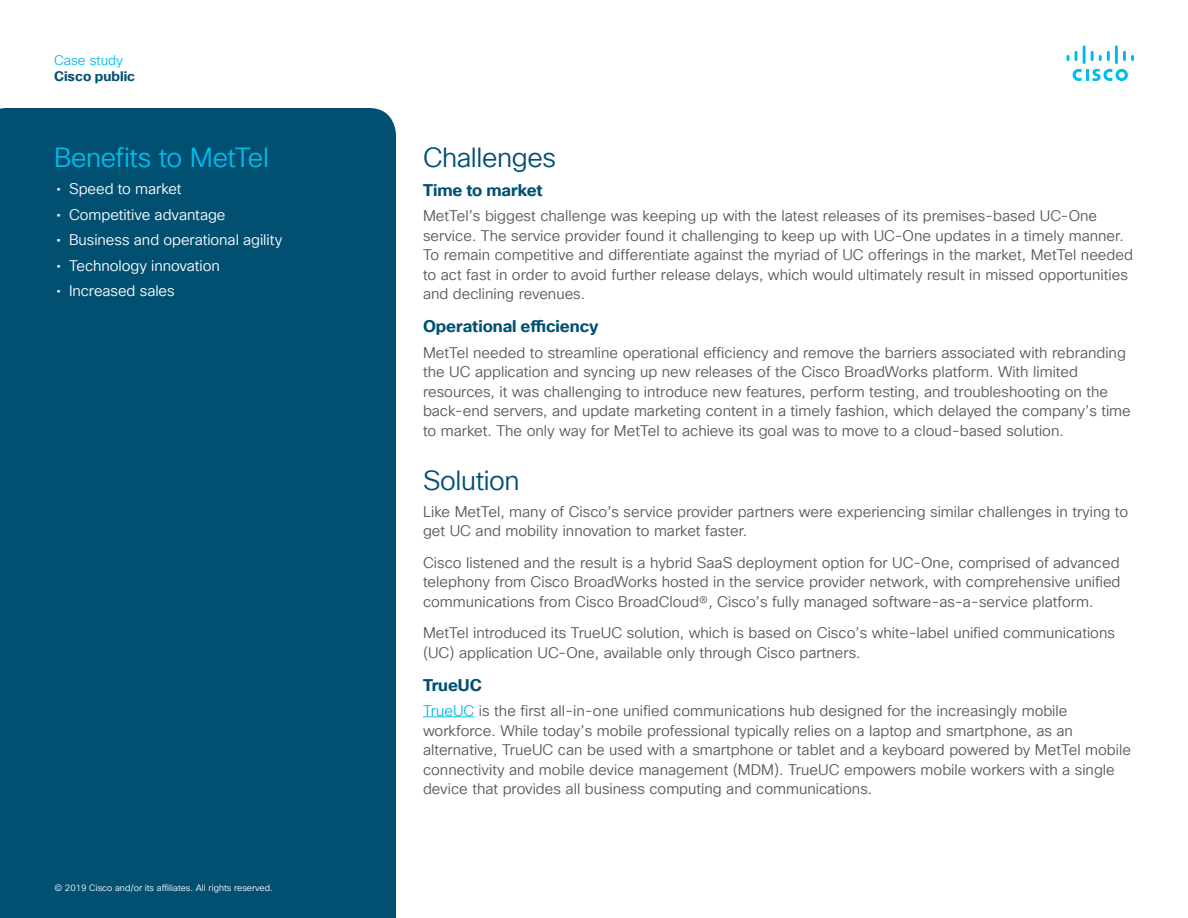
<style>
.page{position:relative;width:1188px;height:918px;background:#fff}
.page>*{position:absolute;margin:0;border:0;box-sizing:border-box;transform-origin:0 0}
.Subhead2_Indigo{font:27px "Cisco Sans TT Light";letter-spacing:-.015em;color:#005073}
.Subhead2_Blue{font:27px "Cisco Sans TT Light";letter-spacing:-.02em;color:#01bcec}
.Subhead3_Indigo{font:700 16.5px "Cisco Sans TT";letter-spacing:-.005em;color:#005073}
.Body{font:15px/19.5px "Cisco Sans TT Light";color:#57585a}
.t1{font:15px "Cisco Sans TT Light";letter-spacing:-.005em;color:#fff}
.t2{font:700 13.5px "Cisco Sans TT";color:#005073}
.t3{font:13.5px "Cisco Sans TT Light";color:#01bcec}
.t4{font:9px "Cisco Sans TT Light";color:#fff}
.s1{font-family:"Cisco Sans TT"}
.s2{color:#01bcec}
</style>
<div class="page">
<svg style="left:1073px;top:69px;width:55px;height:12px"></svg>
<svg style="left:1067px;top:55px;width:2px;height:6px"></svg>
<svg style="left:1075px;top:51px;width:3px;height:10px"></svg>
<hr style="left:1083px;top:45px;width:3px;height:19px;background:#01bcec">
<svg style="left:1091px;top:51px;width:19px;height:10px"></svg>
<hr style="left:1115px;top:45px;width:3px;height:19px;background:#01bcec">
<svg style="left:1123px;top:51px;width:11px;height:10px"></svg>
<div style="left:0;top:108px;width:396px;height:810px;background:#015072"></div>
<hr style="left:423px;top:717px;width:51px;height:1px;background:#01bcec">
<p class="t3" style="left:54px;top:51px;width:71px">Case study</p>
<p class="t2" style="left:54px;top:67px;width:83px">Cisco public</p>
<p class="Subhead2_Blue" style="left:54px;top:140px;width:217px">Benefits to MetTel</p>
<p class="t1" style="left:56px;top:179px;width:127px"><span class="s1">•</span> Speed to market</p>
<p class="t1" style="left:56px;top:205px;width:171px"><span class="s1">•</span> Competitive advantage</p>
<p class="t1" style="left:56px;top:230px;width:227px"><span class="s1">•</span> Business and operational agility</p>
<p class="t1" style="left:56px;top:256px;width:165px"><span class="s1">•</span> Technology innovation</p>
<p class="t1" style="left:56px;top:281px;width:120px"><span class="s1">•</span> Increased sales</p>
<p class="t4" style="left:54px;top:882px;width:220px">© 2019 Cisco and/or its affiliates. All rights reserved.</p>
<p class="Subhead2_Indigo" style="left:423px;top:140px;width:135px">Challenges</p>
<p class="Subhead3_Indigo" style="left:423px;top:179px;width:121px">Time to market</p>
<p class="Body" style="left:423px;top:207px;width:712px">MetTel’s biggest challenge was keeping up with the latest releases of its premises-based UC-One service. The service provider found it challenging to keep up with UC-One updates in a timely manner.<br>To remain competitive and differentiate against the myriad of UC offerings in the market, MetTel needed to act fast in order to avoid further release delays, which would ultimately result in missed opportunities and declining revenues.</p>
<p class="Subhead3_Indigo" style="left:423px;top:315px;width:177px">Operational efficiency</p>
<p class="Body" style="left:423px;top:343px;width:709px">MetTel needed to streamline operational efficiency and remove the barriers associated with rebranding the UC application and syncing up new releases of the Cisco BroadWorks platform. With limited resources, it was challenging to introduce new features, perform testing, and troubleshooting on the back-end servers, and update marketing content in a timely fashion, which delayed the company’s time to market. The only way for MetTel to achieve its goal was to move to a cloud-based solution.</p>
<p class="Subhead2_Indigo" style="left:423px;top:463px;width:98px">Solution</p>
<p class="Body" style="left:423px;top:502px;width:707px">Like MetTel, many of Cisco’s service provider partners were experiencing similar challenges in trying to get UC and mobility innovation to market faster.</p>
<p class="Body" style="left:423px;top:553px;width:699px;text-align:justify">Cisco listened and the result is a hybrid SaaS deployment option for UC-One, comprised of advanced telephony from Cisco BroadWorks hosted in the service provider network, with comprehensive unified communications from Cisco BroadCloud®, Cisco’s fully managed software-as-a-service platform.</p>
<p class="Body" style="left:423px;top:624px;width:694px">MetTel introduced its TrueUC solution, which is based on Cisco’s white-label unified communications (UC) application UC-One, available only through Cisco partners.</p>
<p class="Subhead3_Indigo" style="left:423px;top:674px;width:61px">TrueUC</p>
<p class="Body" style="left:423px;top:702px;width:709px"><span class="s2">TrueUC</span> is the first all-in-one unified communications hub designed for the increasingly mobile workforce. While today’s mobile professional typically relies on a laptop and smartphone, as an alternative, TrueUC can be used with a smartphone or tablet and a keyboard powered by MetTel mobile connectivity and mobile device management (MDM). TrueUC empowers mobile workers with a single device that provides all business computing and communications.</p>
</div>
